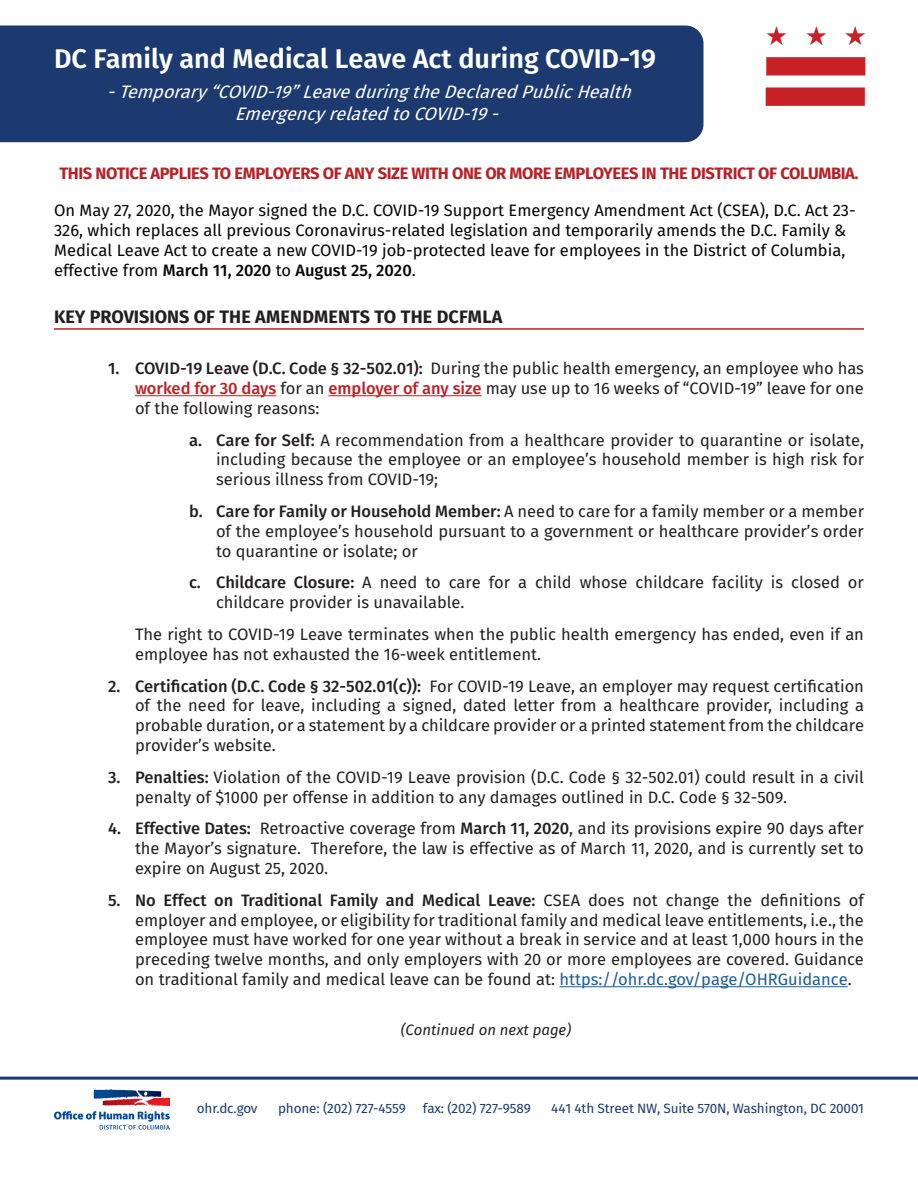
<style>
.page{position:relative;width:918px;height:1188px;background:#fff}
.page>*{position:absolute;margin:0;border:0;box-sizing:border-box;transform-origin:0 0}
.t1{font:600 27px "Fira Sans";color:#fff}
.t2{font:italic 18px "Fira Sans";color:#fff}
.t3{font:700 18px "Fira Sans";color:#231f20}
.t4{font:16.5px/19.8px "Fira Sans";color:#231f20;text-align:justify}
.t5{font:16.5px/19.8px "Fira Sans";color:#040503}
.t6{font:700 16.5px "Fira Sans";letter-spacing:-.025em;color:#b72026}
.t7{font:italic 15px "Fira Sans";color:#231f20}
.t8{font:13.5px "Fira Sans";letter-spacing:-.01em;color:#1d3a70}
.s1{font-weight:500}
.s2{font-weight:500;color:#be1f24}
.s3{color:#175d9e}
</style>
<div class="page">
<div style="left:0;top:26px;width:704px;height:116px;background:#1d3a70"></div>
<img style="left:54px;top:1089px;width:116px;height:41px">
<hr style="left:135px;top:395px;width:141px;height:1px;background:#be1f24">
<hr style="left:328px;top:395px;width:154px;height:1px;background:#be1f24">
<hr style="left:559px;top:986px;width:289px;height:1px;background:#175d9e">
<hr style="left:54px;top:328px;width:810px;height:2px;background:#b81f24">
<hr style="left:0;top:1077px;width:918px;height:3px;background:#1d3a70">
<img style="left:765px;top:26px;width:101px;height:80px">
<p class="t1" style="left:54px;top:40px;width:604px">DC Family and Medical Leave Act during COVID-19</p>
<p class="t2" style="left:107px;top:79px;width:533px">-Temporary“COVID-19”LeaveduringtheDeclaredPublicHealth</p>
<p class="t2" style="left:235px;top:101px;width:272px">EmergencyrelatedtoCOVID-19-</p>
<p class="t6" style="left:59px;top:161px;width:801px">THIS NOTICE APPLIES TO EMPLOYERS OF ANY SIZE WITH ONE OR MORE EMPLOYEES IN THE DISTRICT OF COLUMBIA.</p>
<p class="t5" style="left:54px;top:201px;width:803px">On May 27, 2020, the Mayor signed the D.C. COVID-19 Support Emergency Amendment Act (CSEA), D.C. Act 23- 326, which replaces all previous Coronavirus-related legislation and temporarily amends the D.C. Family &amp; Medical Leave Act to create a new COVID-19 job-protected leave for employees in the District of Columbia, effective from <span class="s1">March 11, 2020</span> to <span class="s1">August 25, 2020</span>.</p>
<p class="t3" style="left:54px;top:304px;width:450px">KEY PROVISIONS OF THE AMENDMENTS TO THE DCFMLA</p>
<p class="t4" style="left:135px;top:359px;width:731px;text-indent:-27px"><span class="s1">1. COVID-19 Leave (D.C. Code § 32-502.01):</span> During the public health emergency, an employee who has <span class="s2">worked for 30 days</span> for an <span class="s2">employer of any size</span> may use up to 16 weeks of “COVID-19” leave for one of the following reasons:</p>
<p class="t4" style="left:216px;top:430px;width:650px;text-indent:-27px"><span class="s1">a. Care for Self:</span> A recommendation from a healthcare provider to quarantine or isolate, including because the employee or an employee’s household member is high risk for serious illness from COVID-19;</p>
<p class="t4" style="left:216px;top:501px;width:650px;text-indent:-27px"><span class="s1">b. Care for Family or Household Member:</span> A need to care for a family member or a member of the employee’s household pursuant to a government or healthcare provider’s order to quarantine or isolate; or</p>
<p class="t4" style="left:216px;top:573px;width:649px;text-indent:-27px"><span class="s1">c. Childcare Closure:</span> A need to care for a child whose childcare facility is closed or childcare provider is unavailable.</p>
<p class="t4" style="left:135px;top:624px;width:731px">The right to COVID-19 Leave terminates when the public health emergency has ended, even if an employee has not exhausted the 16-week entitlement.</p>
<p class="t4" style="left:135px;top:676px;width:731px;text-indent:-27px"><span class="s1">2. Certification (D.C. Code § 32-502.01(c)):</span> For COVID-19 Leave, an employer may request certification of the need for leave, including a signed, dated letter from a healthcare provider, including a probable duration, or a statement by a childcare provider or a printed statement from the childcare provider’s website.</p>
<p class="t4" style="left:135px;top:767px;width:731px;text-indent:-27px"><span class="s1">3. Penalties:</span> Violation of the COVID-19 Leave provision (D.C. Code § 32-502.01) could result in a civil penalty of $1000 per offense in addition to any damages outlined in D.C. Code § 32-509.</p>
<p class="t4" style="left:135px;top:819px;width:730px;text-indent:-27px"><span class="s1">4. Effective Dates:</span> Retroactive coverage from <span class="s1">March 11, 2020</span>, and its provisions expire 90 days after the Mayor’s signature. Therefore, the law is effective as of March 11, 2020, and is currently set to expire on August 25, 2020.</p>
<p class="t4" style="left:135px;top:890px;width:731px;text-indent:-27px"><span class="s1">5. No Effect on Traditional Family and Medical Leave:</span> CSEA does not change the definitions of employer and employee, or eligibility for traditional family and medical leave entitlements, i.e., the employee must have worked for one year without a break in service and at least 1,000 hours in the preceding twelve months, and only employers with 20 or more employees are covered. Guidance on traditional family and medical leave can be found at: <span class="s3">https://ohr.dc.gov/page/OHRGuidance</span>.</p>
<p class="t7" style="left:401px;top:1019px;width:172px">(Continued on next page)</p>
<p class="t8" style="left:197px;top:1099px;width:62px">ohr.dc.gov</p>
<p class="t8" style="left:278px;top:1099px;width:129px">phone: (202) 727-4559</p>
<p class="t8" style="left:423px;top:1099px;width:109px">fax: (202) 727-9589</p>
<p class="t8" style="left:551px;top:1099px;width:314px">441 4th Street NW, Suite 570N, Washington, DC 20001</p>
</div>
